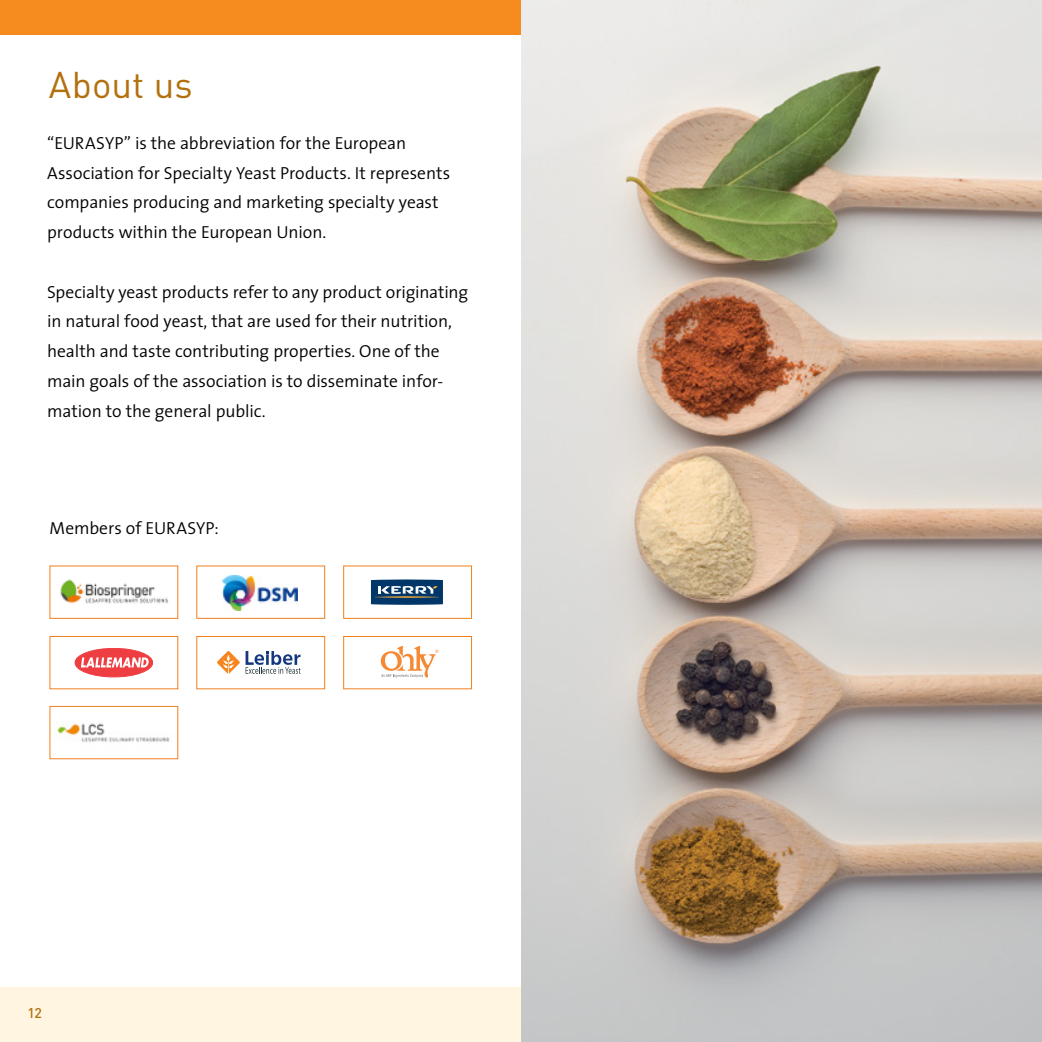
<style>
.page{position:relative;width:1042px;height:1042px;background:#fff}
.page>*{position:absolute;margin:0;border:0;box-sizing:border-box;transform-origin:0 0}
.t1{font:36.75px "DIN Pro";color:#b2700e}
.t2{font:300 17.5px/29.8px "The Sans";letter-spacing:-.005em;color:#000}
.t3{font:500 14px "DIN Pro";color:#b2700e}
</style>
<div class="page">
<div style="left:75px;top:648px;width:78px;height:29px;background:#ef3e42;border-radius:50%"></div>
<div style="left:75px;top:648px;width:78px;height:29px;border:1px solid #ef3e42;border-radius:50%"></div>
<svg style="left:81px;top:657px;width:68px;height:10px"></svg>
<div style="left:50px;top:636px;width:128px;height:53px;border:1px solid #ef7f1f"></div>
<div style="left:0;top:0;width:521px;height:35px;background:#f68b1f"></div>
<div style="left:0;top:987px;width:521px;height:55px;background:#fff5e0"></div>
<img style="left:60px;top:579px;width:108px;height:25px">
<div style="left:50px;top:566px;width:128px;height:53px;border:1px solid #ef7f1f"></div>
<img style="left:222px;top:575px;width:76px;height:35px">
<div style="left:196px;top:566px;width:129px;height:53px;border:1px solid #ef7f1f"></div>
<svg style="left:217px;top:651px;width:23px;height:23px"></svg>
<svg style="left:246px;top:651px;width:54px;height:23px"></svg>
<div style="left:196px;top:636px;width:129px;height:53px;border:1px solid #ef7f1f"></div>
<svg style="left:370px;top:579px;width:73px;height:26px;background:#365e80"></svg>
<div style="left:343px;top:566px;width:129px;height:53px;border:1px solid #ef7f1f"></div>
<svg style="left:381px;top:646px;width:57px;height:31px"></svg>
<div style="left:343px;top:636px;width:129px;height:53px;border:1px solid #ef7f1f"></div>
<img style="left:57px;top:723px;width:113px;height:19px">
<div style="left:50px;top:706px;width:128px;height:53px;border:1px solid #ef7f1f"></div>
<img style="left:521px;top:0;width:521px;height:1042px">
<h1 class="t1" style="left:49px;top:56px;width:146px">About us</h1>
<p class="t2" style="left:47px;top:127px;width:404px">“EURASYP” is the abbreviation for the European Association for Specialty Yeast Products. It represents companies producing and marketing specialty yeast products within the European Union.</p>
<p class="t2" style="left:47px;top:276px;width:422px">Specialty yeast products refer to any product originating in natural food yeast, that are used for their nutrition, health and taste contributing properties. One of the main goals of the association is to disseminate infor&shy;mation to the general public.</p>
<p class="t2" style="left:50px;top:512px;width:171px">Members of EURASYP:</p>
<p class="t3" style="left:27px;top:1002px;width:16px">12</p>
</div>
